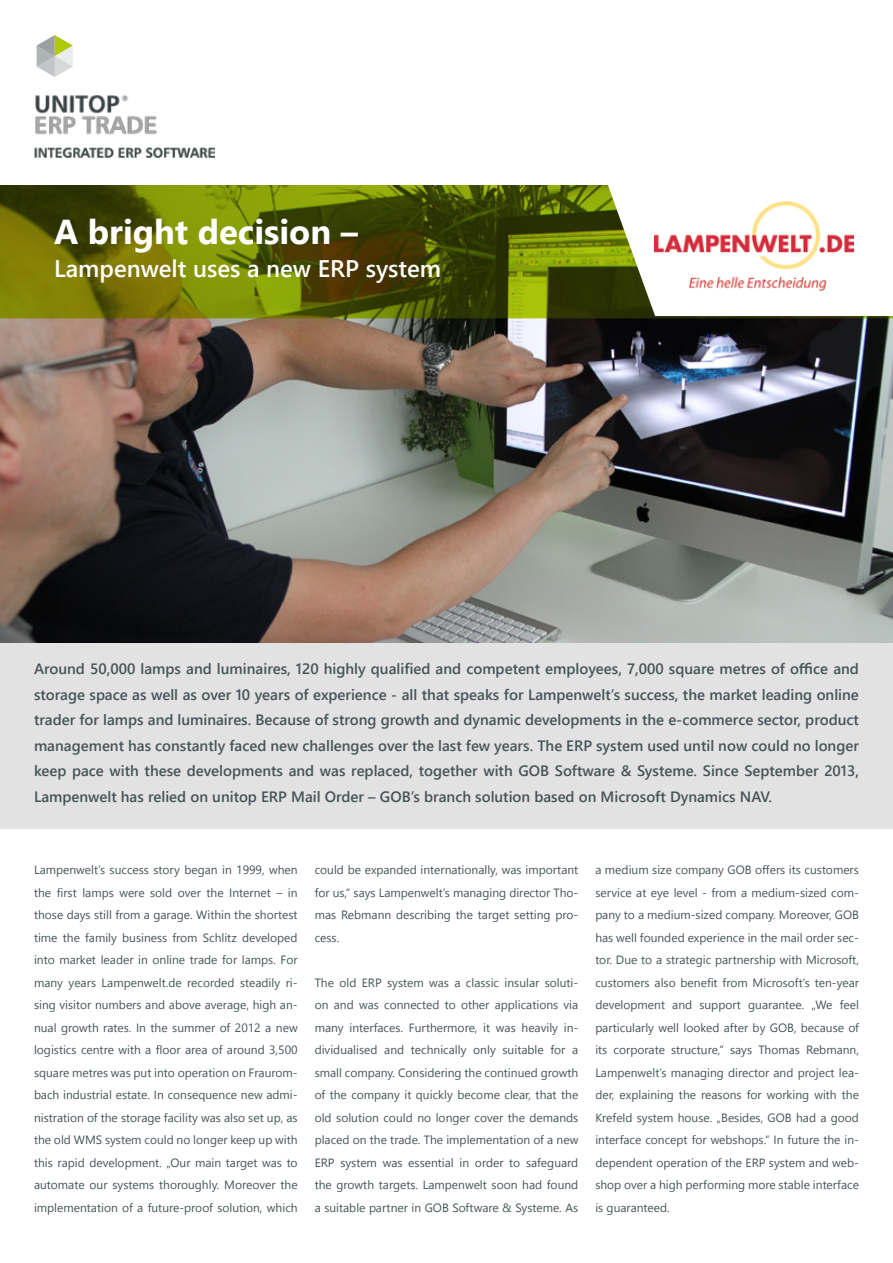
<style>
.page{position:relative;width:893px;height:1263px;background:#fff}
.page>*{position:absolute;margin:0;border:0;box-sizing:border-box;transform-origin:0 0}
.t1{font:700 34.5px "Segoe UI";color:#fff}
.t2{font:600 24px "Segoe UI";color:#fff}
.t3{font:600 15px/25.5px "Segoe UI";color:#465457;text-align:justify}
.t4{font:12px/22.5px "Segoe UI";color:#465457;text-align:justify}
</style>
<div class="page">
<div style="left:0;top:560px;width:893px;height:269px;background:#e2e2e2"></div>
<img style="left:0;top:186px;width:893px;height:456px">
<svg style="left:608px;top:185px;width:285px;height:131px"></svg>
<img style="left:655px;top:201px;width:198px;height:90px">
<img style="left:34px;top:95px;width:180px;height:63px">
<svg style="left:37px;top:35px;width:36px;height:42px"></svg>
<h1 class="t1" style="left:54px;top:204px;width:305px">A bright decision –</h1>
<h2 class="t2" style="left:54px;top:249px;width:389px">Lampenwelt uses a new ERP system</h2>
<p class="t3" style="left:34px;top:656px;width:826px">Around 50,000 lamps and luminaires, 120 highly qualified and competent employees, 7,000 square metres of office and storage space as well as over 10 years of experience - all that speaks for Lampenwelt’s success, the market leading online trader for lamps and luminaires. Because of strong growth and dynamic developments in the e-commerce sector, product management has constantly faced new challenges over the last few years. The ERP system used until now could no longer keep pace with these developments and was replaced, together with GOB Software &amp; Systeme. Since September 2013, Lampenwelt has relied on unitop ERP Mail Order – GOB’s branch solution based on Microsoft Dynamics NAV.</p>
<p class="t4" style="left:34px;top:858px;width:265px">Lampenwelt’s success story began in 1999, when the first lamps were sold over the Internet – in those days still from a garage. Within the shortest time the family business from Schlitz developed into market leader in online trade for lamps. For many years Lampenwelt.de recorded steadily ri&shy;sing visitor numbers and above average, high an&shy;nual growth rates. In the summer of 2012 a new logistics centre with a floor area of around 3,500 square metres was put into operation on Fraurom&shy;bach industrial estate. In consequence new admi&shy;nistration of the storage facility was also set up, as the old WMS system could no longer keep up with this rapid development. „Our main target was to automate our systems thoroughly. Moreover the implementation of a future-proof solution, which</p>
<p class="t4" style="left:315px;top:858px;width:265px">could be expanded internationally, was important for us,“ says Lampenwelt’s managing director Tho&shy;mas Rebmann describing the target setting pro&shy;cess.</p>
<p class="t4" style="left:315px;top:971px;width:265px">The old ERP system was a classic insular soluti&shy;on and was connected to other applications via many interfaces. Furthermore, it was heavily in&shy;dividualised and technically only suitable for a small company. Considering the continued growth of the company it quickly become clear, that the old solution could no longer cover the demands placed on the trade. The implementation of a new ERP system was essential in order to safeguard the growth targets. Lampenwelt soon had found a suitable partner in GOB Software &amp; Systeme. As</p>
<p class="t4" style="left:595px;top:858px;width:265px">a medium size company GOB offers its customers service at eye level - from a medium-sized com&shy;pany to a medium-sized company. Moreover, GOB has well founded experience in the mail order sec&shy;tor. Due to a strategic partnership with Microsoft, customers also benefit from Microsoft’s ten-year development and support guarantee. „We feel particularly well looked after by GOB, because of its corporate structure,“ says Thomas Rebmann, Lampenwelt’s managing director and project lea&shy;der, explaining the reasons for working with the Krefeld system house. „Besides, GOB had a good interface concept for webshops.“ In future the in&shy;dependent operation of the ERP system and web&shy;shop over a high performing more stable interface is guaranteed.</p>
</div>
